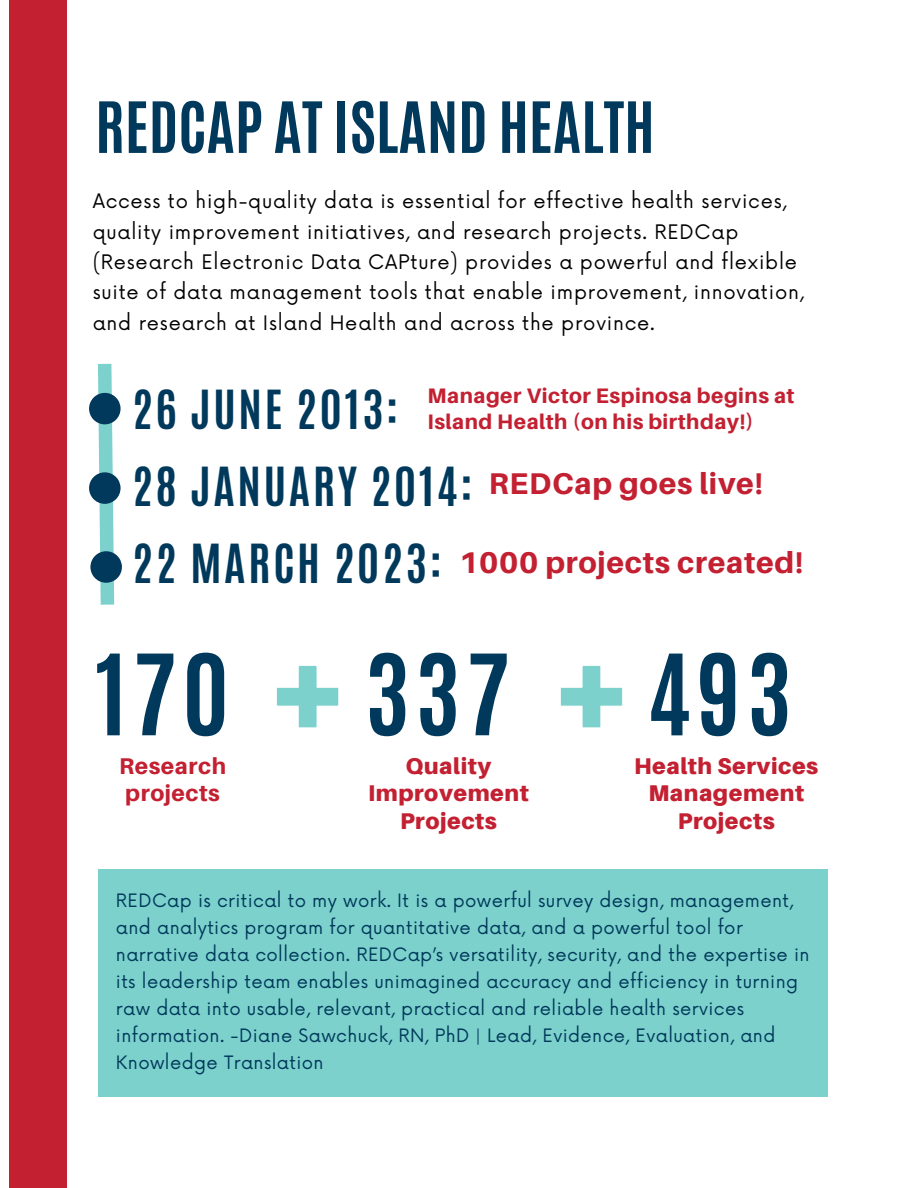
<style>
.page{position:relative;width:918px;height:1188px;background:#fff}
.page>*{position:absolute;margin:0;border:0;box-sizing:border-box;transform-origin:0 0}
.t1{font:700 95.1px "Antonio";letter-spacing:.06em;color:#00395b}
.t2{font:700 60px "Antonio";color:#00395b}
.t3{font:800 30px "Aileron";letter-spacing:.025em;color:#c32032}
.t4{font:900 22.8px/27.9px "Aileron";letter-spacing:.025em;color:#c32032;text-align:center}
.t5{font:800 22.8px/27.9px "Aileron";letter-spacing:.025em;color:#c32032}
.t6{font:800 21px/25.8px "Aileron";letter-spacing:.025em;color:#c32032}
.t7{font:19.5px/30.3px "Now";letter-spacing:.04em;color:#000}
.t8{font:18px/27px "Now";letter-spacing:.02em;color:#00395b}
.s1{font-family:"Antonio";font-weight:700;font-size:45px;color:#00395b}
</style>
<div class="page">
<div style="left:9px;top:0;width:58px;height:1188px;background:#c32032"></div>
<div style="left:98px;top:869px;width:730px;height:227px;background:#7cd1cc"></div>
<svg style="left:276px;top:665px;width:63px;height:63px"></svg>
<svg style="left:560px;top:665px;width:63px;height:63px"></svg>
<svg style="left:89px;top:363px;width:33px;height:242px"></svg>
<h2 class="t2" style="left:95px;top:84px;width:561px">REDCAP AT ISLAND HEALTH</h2>
<p class="t7" style="left:93px;top:187px;width:713px">Access to high-quality data is essential for effective health services, quality improvement initiatives, and research projects. REDCap (Research Electronic Data CAPture) provides a powerful and flexible suite of data management tools that enable improvement, innovation, and research at Island Health and across the province.</p>
<p class="t6" style="left:132px;top:382px;width:664px;text-indent:295px">Manager Victor Espinosa begins at<br><span class="s1">26 JUNE 2013:</span> Island Health (on his birthday!)</p>
<h3 class="t3" style="left:132px;top:465px;width:632px"><span class="s1">28 JANUARY 2014:</span> REDCap goes live!</h3>
<h3 class="t3" style="left:132px;top:544px;width:672px"><span class="s1">22 MARCH 2023:</span> 1000 projects created!</h3>
<h1 class="t1" style="left:95px;top:627px;width:136px">170</h1>
<p class="t5" style="left:119px;top:751px;width:109px">Research projects</p>
<h1 class="t1" style="left:365px;top:627px;width:146px">337</h1>
<p class="t4" style="left:368px;top:751px;width:162px">Quality<br>Improvement<br>Projects</p>
<h1 class="t1" style="left:647px;top:627px;width:146px">493</h1>
<p class="t4" style="left:634px;top:751px;width:186px">Health Services<br>Management<br>Projects</p>
<p class="t8" style="left:116px;top:888px;width:695px">REDCap is critical to my work. It is a powerful survey design, management, and analytics program for quantitative data, and a powerful tool for narrative data collection. REDCap’s versatility, security, and the expertise in its leadership team enables unimagined accuracy and efficiency in turning raw data into usable, relevant, practical and reliable health services information. -Diane Sawchuck, RN, PhD | Lead, Evidence, Evaluation, and Knowledge Translation</p>
</div>
